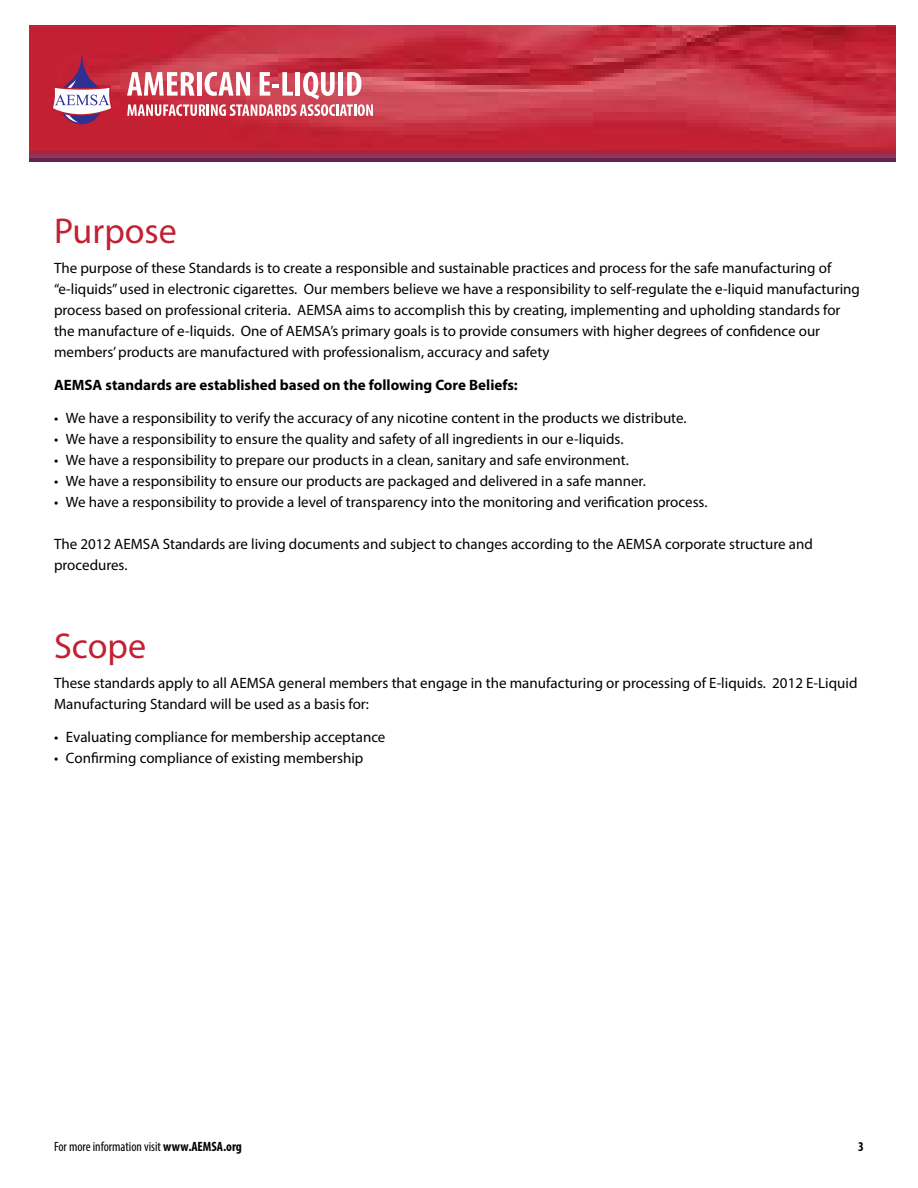
<style>
.page{position:relative;width:918px;height:1188px;background:#fff}
.page>*{position:absolute;margin:0;border:0;box-sizing:border-box;transform-origin:0 0}
.t1{font:36px "Myriad Pro";color:#c32032}
.t2{font:15px/21px "Myriad Pro";color:#000}
.t3{font:700 15px "Myriad Pro";color:#000}
.t4{font:condensed 13.5px "Myriad Pro";color:#000}
.t5{font:700 condensed 13.5px "Myriad Pro";color:#000}
.s1{font-weight:700}
</style>
<div class="page">
<img style="left:29px;top:25px;width:866px;height:137px">
<svg style="left:51px;top:55px;width:62px;height:69px"></svg>
<svg style="left:127px;top:72px;width:246px;height:44px"></svg>
<h1 class="t1" style="left:54px;top:209px;width:124px">Purpose</h1>
<p class="t2" style="left:54px;top:257px;width:808px">The purpose of these Standards is to create a responsible and sustainable practices and process for the safe manufacturing of “e-liquids” used in electronic cigarettes. Our members believe we have a responsibility to self-regulate the e-liquid manufacturing process based on professional criteria. AEMSA aims to accomplish this by creating, implementing and upholding standards for the manufacture of e-liquids. One of AEMSA’s primary goals is to provide consumers with higher degrees of confidence our members’ products are manufactured with professionalism, accuracy and safety</p>
<p class="t3" style="left:54px;top:375px;width:465px">AEMSA standards are established based on the following Core Beliefs:</p>
<p class="t2" style="left:54px;top:407px;width:634px">• We have a responsibility to verify the accuracy of any nicotine content in the products we distribute.</p>
<p class="t2" style="left:54px;top:428px;width:571px">• We have a responsibility to ensure the quality and safety of all ingredients in our e-liquids.</p>
<p class="t2" style="left:54px;top:449px;width:576px">• We have a responsibility to prepare our products in a clean, sanitary and safe environment.</p>
<p class="t2" style="left:54px;top:470px;width:593px">• We have a responsibility to ensure our products are packaged and delivered in a safe manner.</p>
<p class="t2" style="left:54px;top:491px;width:655px">• We have a responsibility to provide a level of transparency into the monitoring and verification process.</p>
<p class="t2" style="left:54px;top:533px;width:760px">The 2012 AEMSA Standards are living documents and subject to changes according to the AEMSA corporate structure and procedures.</p>
<h1 class="t1" style="left:54px;top:624px;width:94px">Scope</h1>
<p class="t2" style="left:54px;top:672px;width:805px">These standards apply to all AEMSA general members that engage in the manufacturing or processing of E-liquids. 2012 E-Liquid<br>Manufacturing Standard will be used as a basis for:</p>
<p class="t2" style="left:54px;top:726px;width:333px">• Evaluating compliance for membership acceptance</p>
<p class="t2" style="left:54px;top:747px;width:311px">• Confirming compliance of existing membership</p>
<p class="t4" style="left:54px;top:1139px;width:189px">For more information visit <span class="s1">www.AEMSA.org</span></p>
<p class="t5" style="left:858px;top:1138px;width:7px">3</p>
</div>
